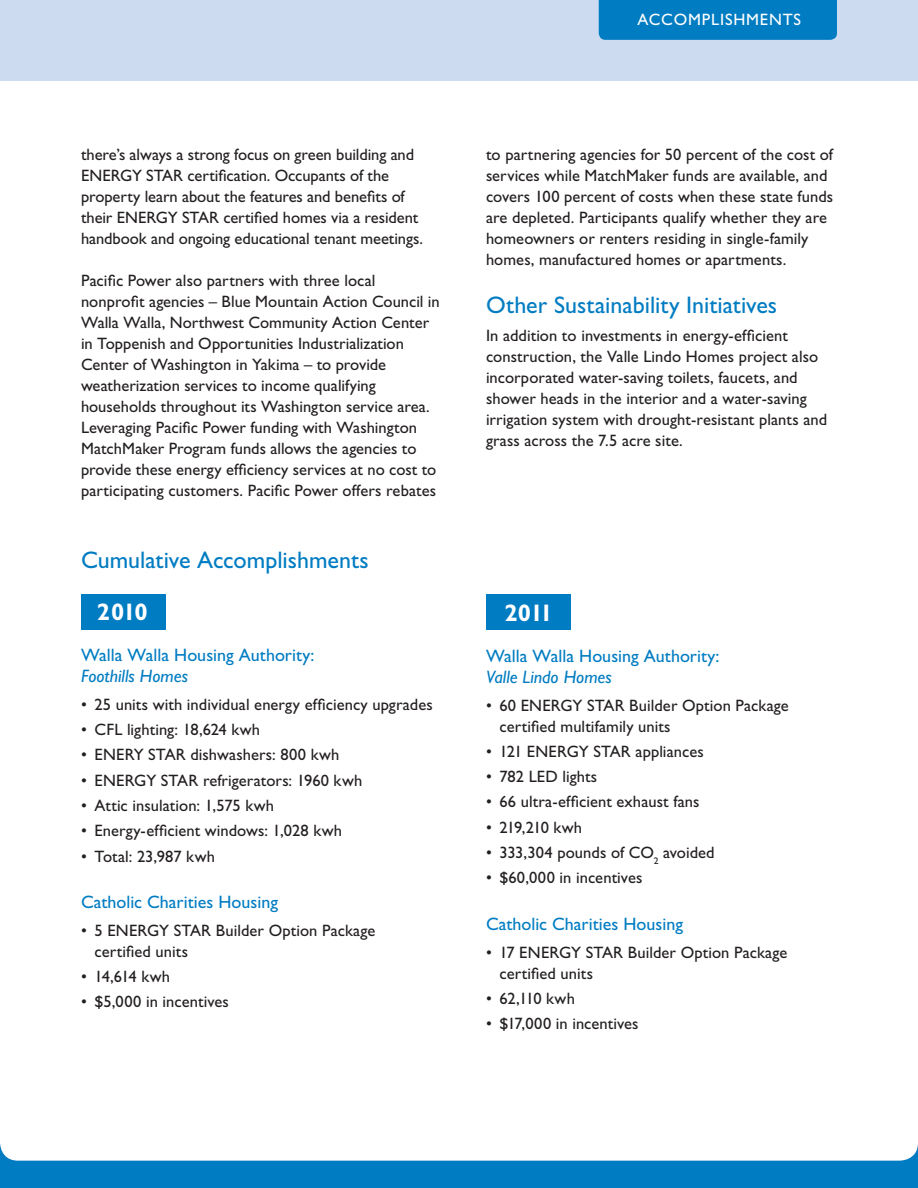
<style>
.page{position:relative;width:918px;height:1188px;background:#fff}
.page>*{position:absolute;margin:0;border:0;box-sizing:border-box;transform-origin:0 0}
.Headline_Space_After{font:24px "Gill Sans Std";color:#007cc2}
.Headline_Space_After-2{font:700 24px "Gill Sans Std";letter-spacing:-.055em;color:#fff}
.t1{font:18px/21px "Gill Sans Std";color:#007cc2}
.Bullets{font:16.5px/21px "Gill Sans Std";letter-spacing:.005em;color:#231f20}
.t2{font:16.5px "Gill Sans Std";letter-spacing:.05em;color:#fff}
.Bullets-2{font:16.5px "Gill Sans Std";letter-spacing:-.045em;color:#231f20}
.s1{font-style:italic}
</style>
<div class="page">
<div style="left:0;top:0;width:918px;height:81px;background:#ccdbef"></div>
<div style="left:0;top:1143px;width:918px;height:45px;background:#007cc2"></div>
<div style="left:0;top:1106px;width:918px;height:55px;background:#fff;border-radius:18px"></div>
<div style="left:599px;top:0;width:238px;height:40px;background:#007cc2"></div>
<div style="left:486px;top:594px;width:85px;height:35px;background:#007cc2"></div>
<div style="left:81px;top:594px;width:85px;height:35px;background:#007cc2"></div>
<p class="t2" style="left:638px;top:10px;width:165px">ACCOMPLISHMENTS</p>
<p class="Bullets" style="left:81px;top:144px;width:344px">there’s always a strong focus on green building and ENERGY STAR certification. Occupants of the property learn about the features and benefits of their ENERGY STAR certified homes via a resident handbook and ongoing educational tenant meetings.</p>
<p class="Bullets" style="left:81px;top:270px;width:360px">Pacific Power also partners with three local nonprofit agencies – Blue Mountain Action Council in Walla Walla, Northwest Community Action Center in Toppenish and Opportunities Industrialization Center of Washington in Yakima – to provide weatherization services to income qualifying households throughout its Washington service area.<br>Leveraging Pacific Power funding with Washington MatchMaker Program funds allows the agencies to provide these energy efficiency services at no cost to participating customers. Pacific Power offers rebates</p>
<p class="Headline_Space_After" style="left:81px;top:546px;width:289px">Cumulative Accomplishments</p>
<p class="Headline_Space_After-2" style="left:97px;top:598px;width:52px">2010</p>
<p class="t1" style="left:81px;top:645px;width:235px">Walla Walla Housing Authority:<br><span class="s1">Foothills Homes</span></p>
<p class="Bullets" style="left:81px;top:694px;width:353px">• 25 units with individual energy efficiency upgrades</p>
<p class="Bullets" style="left:81px;top:719px;width:181px">• CFL lighting: 18,624 kwh</p>
<p class="Bullets" style="left:81px;top:745px;width:260px">• ENERY STAR dishwashers: 800 kwh</p>
<p class="Bullets" style="left:81px;top:770px;width:283px">• ENERGY STAR refrigerators: 1960 kwh</p>
<p class="Bullets" style="left:81px;top:795px;width:195px">• Attic insulation: 1,575 kwh</p>
<p class="Bullets" style="left:81px;top:820px;width:263px">• Energy-efficient windows: 1,028 kwh</p>
<p class="Bullets" style="left:81px;top:846px;width:135px">• Total: 23,987 kwh</p>
<p class="t1" style="left:81px;top:892px;width:199px">Catholic Charities Housing</p>
<p class="Bullets" style="left:94px;top:920px;width:282px;text-indent:-14px">• 5 ENERGY STAR Builder Option Package certified units</p>
<p class="Bullets" style="left:81px;top:966px;width:91px">• 14,614 kwh</p>
<p class="Bullets" style="left:81px;top:992px;width:149px">• $5,000 in incentives</p>
<p class="Bullets" style="left:486px;top:144px;width:349px">to partnering agencies for 50 percent of the cost of services while MatchMaker funds are available, and covers 100 percent of costs when these state funds are depleted. Participants qualify whether they are homeowners or renters residing in single-family homes, manufactured homes or apartments.</p>
<p class="Headline_Space_After" style="left:486px;top:291px;width:293px">Other Sustainability Initiatives</p>
<p class="Bullets" style="left:486px;top:325px;width:343px">In addition to investments in energy-efficient construction, the Valle Lindo Homes project also incorporated water-saving toilets, faucets, and shower heads in the interior and a water-saving irrigation system with drought-resistant plants and grass across the 7.5 acre site.</p>
<p class="Headline_Space_After-2" style="left:505px;top:598px;width:50px">2011</p>
<p class="t1" style="left:486px;top:645px;width:235px">Walla Walla Housing Authority:<br><span class="s1">Valle Lindo Homes</span></p>
<p class="Bullets" style="left:500px;top:695px;width:291px;text-indent:-14px">• 60 ENERGY STAR Builder Option Package certified multifamily units</p>
<p class="Bullets" style="left:486px;top:741px;width:219px">• 121 ENERGY STAR appliances</p>
<p class="Bullets" style="left:486px;top:766px;width:113px">• 782 LED lights</p>
<p class="Bullets" style="left:486px;top:792px;width:215px">• 66 ultra-efficient exhaust fans</p>
<p class="Bullets-2" style="left:486px;top:818px;width:98px">• 219,210 kwh</p>
<p class="Bullets" style="left:486px;top:842px;width:230px">• 333,304 pounds of CO<sub>2</sub> avoided</p>
<p class="Bullets" style="left:486px;top:867px;width:158px">• $60,000 in incentives</p>
<p class="t1" style="left:486px;top:913px;width:199px">Catholic Charities Housing</p>
<p class="Bullets" style="left:500px;top:942px;width:289px;text-indent:-14px">• 17 ENERGY STAR Builder Option Package certified units</p>
<p class="Bullets" style="left:486px;top:988px;width:90px">• 62,110 kwh</p>
<p class="Bullets" style="left:486px;top:1013px;width:154px">• $17,000 in incentives</p>
</div>
